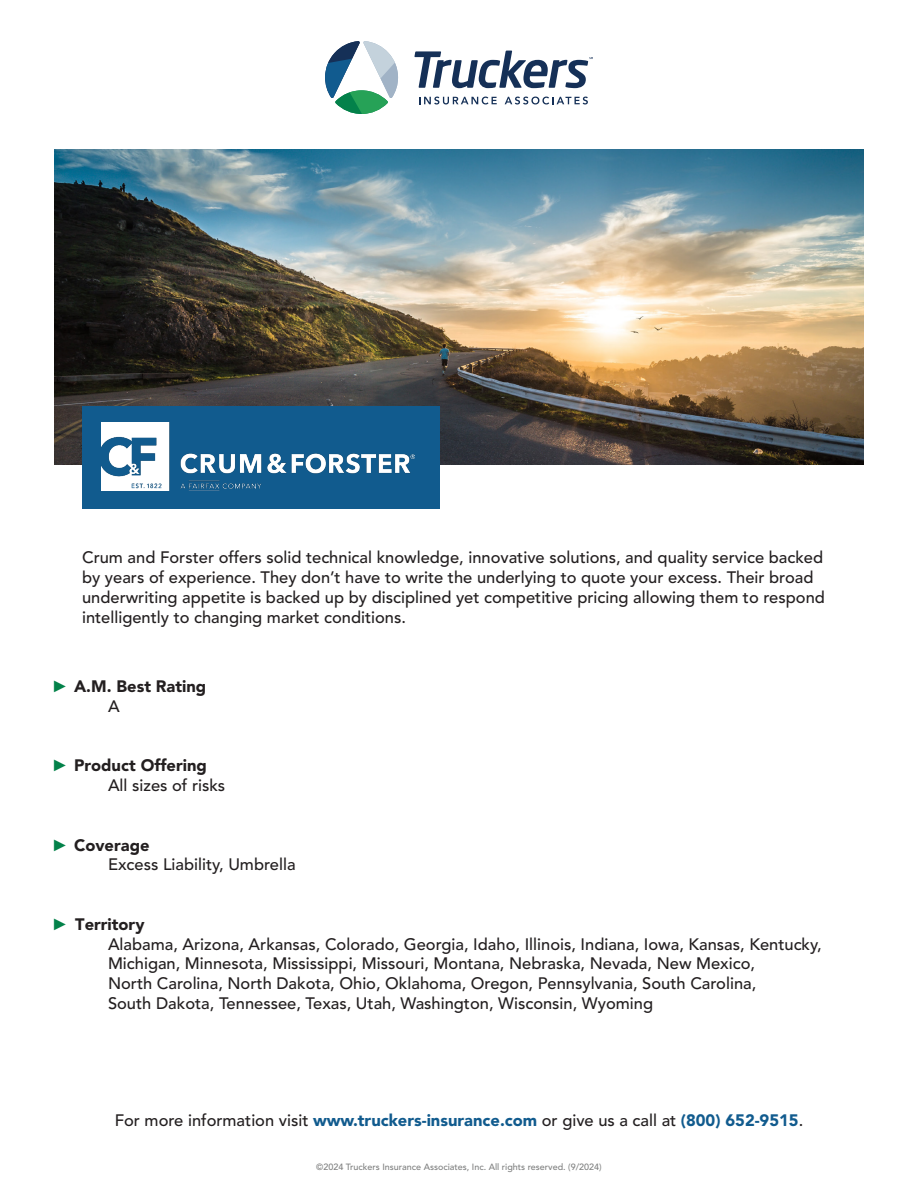
<style>
.page{position:relative;width:918px;height:1188px;background:#fff}
.page>*{position:absolute;margin:0;border:0;box-sizing:border-box;transform-origin:0 0}
.t1{font:500 16.5px/19.8px "Avenir LT Std";color:#231f20}
.t2{font:900 16.5px "Avenir LT Std";color:#231f20}
.t3{font:500 9px "Avenir LT Std";color:#7f8080}
.s1{font-family:"Arial Narrow";font-weight:400;color:#03824a}
.s2{font-weight:900;color:#115b8e}
</style>
<div class="page">
<img style="left:54px;top:149px;width:810px;height:315px">
<div style="left:82px;top:406px;width:358px;height:102px;background:#115b8e"></div>
<svg style="left:414px;top:51px;width:179px;height:37px"></svg>
<svg style="left:419px;top:97px;width:78px;height:8px"></svg>
<svg style="left:505px;top:97px;width:83px;height:8px"></svg>
<svg style="left:325px;top:41px;width:73px;height:73px"></svg>
<img style="left:102px;top:423px;width:312px;height:68px">
<p class="t1" style="left:82px;top:548px;width:744px">Crum and Forster offers solid technical knowledge, innovative solutions, and quality service backed by years of experience. They don’t have to write the underlying to quote your excess. Their broad underwriting appetite is backed up by disciplined yet competitive pricing allowing them to respond intelligently to changing market conditions.</p>
<p class="t2" style="left:54px;top:676px;width:154px"><span class="s1">►</span> A.M. Best Rating</p>
<p class="t1" style="left:108px;top:697px;width:13px">A</p>
<p class="t2" style="left:54px;top:756px;width:154px"><span class="s1">►</span> Product Offering</p>
<p class="t1" style="left:108px;top:776px;width:119px">All sizes of risks</p>
<p class="t2" style="left:54px;top:835px;width:97px"><span class="s1">►</span> Coverage</p>
<p class="t1" style="left:108px;top:855px;width:189px">Excess Liability, Umbrella</p>
<p class="t2" style="left:54px;top:914px;width:92px"><span class="s1">►</span> Territory</p>
<p class="t1" style="left:108px;top:934px;width:715px">Alabama, Arizona, Arkansas, Colorado, Georgia, Idaho, Illinois, Indiana, Iowa, Kansas, Kentucky,<br>Michigan, Minnesota, Mississippi, Missouri, Montana, Nebraska, Nevada, New Mexico,</p>
<p class="t1" style="left:108px;top:974px;width:650px">North Carolina, North Dakota, Ohio, Oklahoma, Oregon, Pennsylvania, South Carolina,</p>
<p class="t1" style="left:108px;top:994px;width:547px">South Dakota, Tennessee, Texas, Utah, Washington, Wisconsin, Wyoming</p>
<p class="t1" style="left:115px;top:1111px;width:690px">For more information visit <span class="s2">www.truckers-insurance.com</span> or give us a call at <span class="s2">(800) 652-9515</span>.</p>
<p class="t3" style="left:316px;top:1162px;width:287px">©2024 Truckers Insurance Associates, Inc. All rights reserved. (9/2024)</p>
</div>
